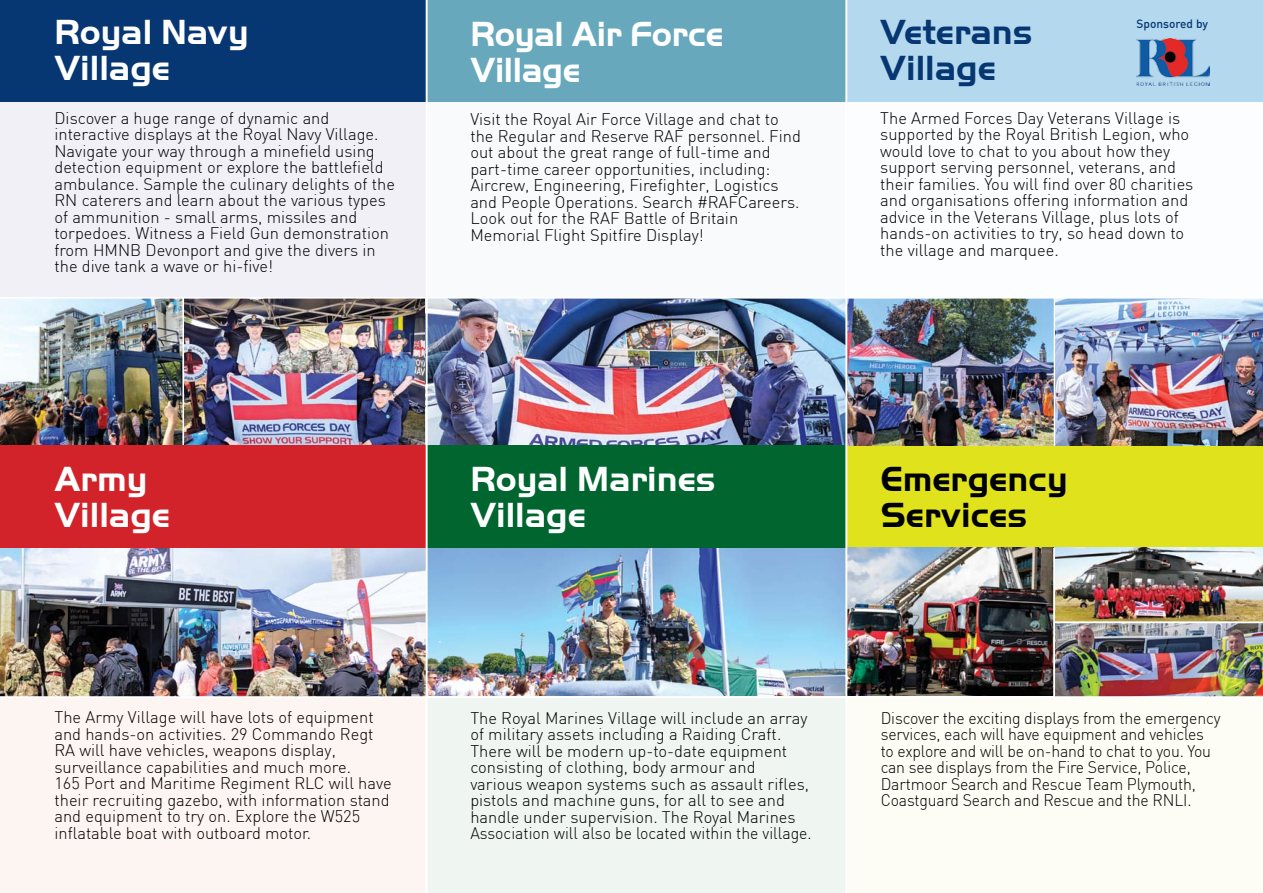
<style>
.page{position:relative;width:1263px;height:893px;background:#fff}
.page>*{position:absolute;margin:0;border:0;box-sizing:border-box;transform-origin:0 0}
.t1{font:700 36px/36px "Handel Becker";color:#fff}
.t2{font:700 36px/36px "Handel Becker";color:#000}
.t3{font:700 36px/36px "Handel Becker";color:#073772}
.t4{font:300 16.5px/16.5px "DIN";color:#000}
.t5{font:300 16.5px/16.5px "DIN";color:#000;scale:.96 1}
.t6{font:500 11.85px "DIN";color:#073772}
</style>
<div class="page">
<div style="left:425px;top:548px;width:422px;height:345px;background:#eff5f1"></div>
<img style="left:428px;top:548px;width:835px;height:148px">
<img style="left:847px;top:550px;width:416px;height:146px">
<img style="left:0;top:548px;width:426px;height:345px">
<div style="left:845px;top:101px;width:418px;height:348px;background:#fbfdfe"></div>
<div style="left:425px;top:99px;width:419px;height:347px;background:#f8fafb"></div>
<div style="left:0;top:99px;width:426px;height:347px;background:#f0f0f6"></div>
<div style="left:426px;top:0;width:421px;height:101px;background:#67a8bd"></div>
<div style="left:847px;top:0;width:416px;height:101px;background:#b4d9ef"></div>
<img style="left:1136px;top:38px;width:73px;height:47px">
<div style="left:847px;top:446px;width:416px;height:102px;background:#e0e31c"></div>
<div style="left:0;top:0;width:426px;height:101px;background:#073772"></div>
<img style="left:0;top:299px;width:1263px;height:148px">
<hr style="left:182px;top:297px;width:2px;height:149px;background:#fff">
<hr style="left:1054px;top:298px;width:1px;height:148px;background:#fff">
<hr style="left:0;top:297px;width:1263px;height:2px;background:#fff">
<div style="left:0;top:446px;width:426px;height:102px;background:#d2232a"></div>
<div style="left:426px;top:446px;width:421px;height:102px;background:#00652e"></div>
<hr style="left:1055px;top:621px;width:208px;height:2px;background:#fff">
<hr style="left:1053px;top:548px;width:2px;height:149px;background:#fff">
<hr style="left:0;top:696px;width:1263px;height:2px;background:#fff">
<hr style="left:426px;top:0;width:2px;height:893px;background:#fff">
<hr style="left:845px;top:0;width:2px;height:893px;background:#fff">
<h1 class="t1" style="left:54px;top:15px;width:196px">Royal Navy<br>Village</h1>
<p class="t4" style="left:54px;top:110px;width:342px">Discover a huge range of dynamic and interactive displays at the Royal Navy Village.<br>Navigate your way through a minefield using detection equipment or explore the battlefield ambulance. Sample the culinary delights of the RN caterers and learn about the various types of ammunition - small arms, missiles and torpedoes. Witness a Field Gun demonstration from HMNB Devonport and give the divers in the dive tank a wave or hi-five!</p>
<h1 class="t1" style="left:470px;top:16px;width:255px">Royal Air Force<br>Village</h1>
<p class="t4" style="left:470px;top:111px;width:332px">Visit the Royal Air Force Village and chat to the Regular and Reserve RAF personnel. Find out about the great range of full-time and part-time career opportunities, including:<br>Aircrew, Engineering, Firefighter, Logistics and People Operations. Search #RAFCareers.<br>Look out for the RAF Battle of Britain Memorial Flight Spitfire Display!</p>
<p class="t6" style="left:1136px;top:16px;width:73px">Sponsored by</p>
<h1 class="t3" style="left:880px;top:15px;width:154px">Veterans<br>Village</h1>
<p class="t4" style="left:880px;top:110px;width:315px">The Armed Forces Day Veterans Village is supported by the Royal British Legion, who would love to chat to you about how they support serving personnel, veterans, and their families. You will find over 80 charities and organisations offering information and advice in the Veterans Village, plus lots of hands-on activities to try, so head down to the village and marquee.</p>
<h1 class="t1" style="left:54px;top:461px;width:117px">Army<br>Village</h1>
<p class="t4" style="left:54px;top:709px;width:339px">The Army Village will have lots of equipment and hands-on activities. 29 Commando Regt RA will have vehicles, weapons display, surveillance capabilities and much more.<br>165 Port and Maritime Regiment RLC will have their recruiting gazebo, with information stand and equipment to try on. Explore the W525 inflatable boat with outboard motor.</p>
<h1 class="t1" style="left:470px;top:461px;width:247px">Royal Marines<br>Village</h1>
<h1 class="t2" style="left:881px;top:461px;width:188px">Emergency<br>Services</h1>
<p class="t4" style="left:470px;top:709px;width:343px">The Royal Marines Village will include an array of military assets including a Raiding Craft.<br>There will be modern up-to-date equipment consisting of clothing, body armour and various weapon systems such as assault rifles, pistols and machine guns, for all to see and handle under supervision. The Royal Marines Association will also be located within the village.</p>
<p class="t5" style="left:881px;top:709px;width:356px">Discover the exciting displays from the emergency services, each will have equipment and vehicles to explore and will be on-hand to chat to you. You can see displays from the Fire Service, Police, Dartmoor Search and Rescue Team Plymouth, Coastguard Search and Rescue and the RNLI.</p>
</div>
